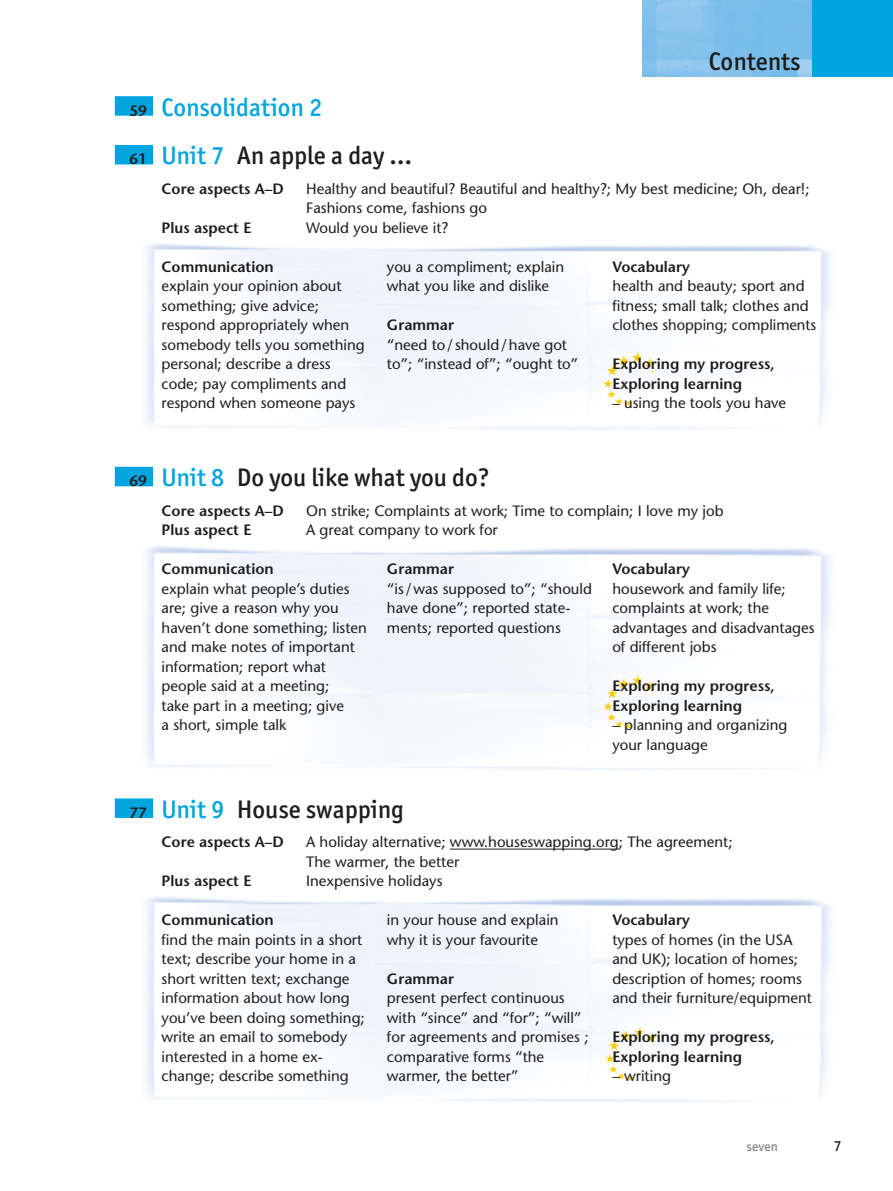
<style>
.page{position:relative;width:893px;height:1191px;background:#fff}
.page>*{position:absolute;margin:0;border:0;box-sizing:border-box;transform-origin:0 0}
.INH_01_Ü1{font:500 25.5px "Officina San ITC";color:#1d1d1b}
.INH_01_Ü1-2{font:500 25.5px "Officina San ITC";color:#00a5df}
.INH_04_CGV_Ü____Te{font:15px/19.5px "Stone Sans";color:#1d1d1b}
.INH_02_Aspects{font:15px/19.5px "Stone Sans";color:#1d1d1b}
.INH_03_CGV_Ü{font:15px/19.5px "Stone Sans";color:#1d1d1b}
.INH_03_CGV_Ü-2{font:600 15px/19.5px "Stone Sans";color:#1d1d1b}
.INH_02_Aspects-2{font:600 15px "Stone Sans";color:#1d1d1b}
.INH_04_CGV_Ü____Te-2{font:600 15px/19.5px "Stone Sans";color:#1d1d1b}
.Pagina{font:500 15px "Officina San ITC";color:#1d1d1b}
.Pagina-2{font:500 13.5px "Officina San ITC";letter-spacing:.01em;color:#878787}
.s1{font-family:"Stone Sans";font-weight:600;font-size:15px;color:#1d1d1b}
.s2{font-family:"Stone Sans";font-weight:600;font-size:15px}
.s3{color:#00a5df}
</style>
<div class="page">
<img style="left:604px;top:350px;width:57px;height:56px">
<img style="left:604px;top:672px;width:57px;height:57px">
<img style="left:606px;top:1024px;width:57px;height:57px">
<div style="left:812px;top:0;width:81px;height:77px;background:#00a5df"></div>
<div style="left:115px;top:467px;width:38px;height:19px;background:#00a5df"></div>
<div style="left:115px;top:145px;width:38px;height:19px;background:#00a5df"></div>
<div style="left:115px;top:96px;width:38px;height:20px;background:#00a5df"></div>
<div style="left:115px;top:798px;width:38px;height:20px;background:#00a5df"></div>
<hr style="left:450px;top:848px;width:169px;height:1px;background:#1d1d1b">
<p class="INH_01_Ü1-2" style="left:129px;top:92px;width:194px"><span class="s1">59</span> Consolidation 2</p>
<h1 class="INH_01_Ü1" style="left:709px;top:47px;width:93px">Contents</h1>
<p class="INH_01_Ü1" style="left:129px;top:141px;width:284px"><span class="s2">61</span> <span class="s3">Unit 7</span> An apple a day …</p>
<p class="INH_02_Aspects-2" style="left:162px;top:179px;width:124px">Core aspects A–D</p>
<p class="INH_02_Aspects" style="left:306px;top:179px;width:505px">Healthy and beautiful? Beautiful and healthy?; My best medicine; Oh, dear!;<br>Fashions come, fashions go</p>
<p class="INH_02_Aspects-2" style="left:162px;top:218px;width:91px">Plus aspect E</p>
<p class="INH_02_Aspects" style="left:306px;top:218px;width:144px">Would you believe it?</p>
<p class="INH_03_CGV_Ü-2" style="left:162px;top:257px;width:114px">Communication</p>
<p class="INH_04_CGV_Ü____Te" style="left:162px;top:276px;width:205px">explain your opinion about something; give advice; respond appropriately when somebody tells you something personal; describe a dress code; pay compliments and respond when someone pays</p>
<p class="INH_04_CGV_Ü____Te" style="left:387px;top:257px;width:179px">you a compliment; explain what you like and dislike</p>
<p class="INH_03_CGV_Ü-2" style="left:387px;top:315px;width:69px">Grammar</p>
<p class="INH_04_CGV_Ü____Te" style="left:387px;top:335px;width:193px">“need to/should/have got to”; “instead of”; “ought to”</p>
<p class="INH_03_CGV_Ü-2" style="left:612px;top:257px;width:79px">Vocabulary</p>
<p class="INH_04_CGV_Ü____Te" style="left:612px;top:276px;width:206px">health and beauty; sport and fitness; small talk; clothes and clothes shopping; compliments</p>
<p class="INH_04_CGV_Ü____Te-2" style="left:612px;top:354px;width:164px">Exploring my progress,<br>Exploring learning</p>
<p class="INH_04_CGV_Ü____Te" style="left:612px;top:393px;width:175px">– using the tools you have</p>
<p class="INH_01_Ü1" style="left:129px;top:463px;width:362px"><span class="s2">69</span> <span class="s3">Unit 8</span> Do you like what you do?</p>
<p class="INH_02_Aspects-2" style="left:162px;top:501px;width:124px">Core aspects A–D</p>
<p class="INH_02_Aspects" style="left:306px;top:500px;width:419px">On strike; Complaints at work; Time to complain; I love my job</p>
<p class="INH_02_Aspects-2" style="left:162px;top:520px;width:91px">Plus aspect E</p>
<p class="INH_02_Aspects" style="left:306px;top:520px;width:193px">A great company to work for</p>
<p class="INH_03_CGV_Ü-2" style="left:162px;top:559px;width:114px">Communication</p>
<p class="INH_03_CGV_Ü" style="left:162px;top:578px;width:207px">explain what people’s duties are; give a reason why you haven’t done something; listen and make notes of important information; report what people said at a meeting;<br>take part in a meeting; give<br>a short, simple talk</p>
<p class="INH_03_CGV_Ü-2" style="left:387px;top:559px;width:69px">Grammar</p>
<p class="INH_04_CGV_Ü____Te" style="left:387px;top:578px;width:207px">“is/was supposed to”; “should have done”; reported state&shy;ments; reported questions</p>
<p class="INH_03_CGV_Ü-2" style="left:612px;top:559px;width:79px">Vocabulary</p>
<p class="INH_04_CGV_Ü____Te" style="left:612px;top:578px;width:204px">housework and family life; complaints at work; the advantages and disadvantages of different jobs</p>
<p class="INH_04_CGV_Ü____Te-2" style="left:612px;top:676px;width:164px">Exploring my progress,<br>Exploring learning</p>
<p class="INH_04_CGV_Ü____Te" style="left:612px;top:715px;width:177px">– planning and organizing your language</p>
<p class="INH_01_Ü1" style="left:129px;top:794px;width:276px"><span class="s2">77</span> <span class="s3">Unit 9</span> House swapping</p>
<p class="INH_02_Aspects-2" style="left:162px;top:832px;width:124px">Core aspects A–D</p>
<p class="INH_02_Aspects" style="left:306px;top:832px;width:428px">A holiday alternative; www.houseswapping.org; The agreement;<br>The warmer, the better</p>
<p class="INH_02_Aspects-2" style="left:162px;top:871px;width:91px">Plus aspect E</p>
<p class="INH_02_Aspects" style="left:306px;top:871px;width:138px">Inexpensive holidays</p>
<p class="INH_03_CGV_Ü-2" style="left:162px;top:910px;width:114px">Communication</p>
<p class="INH_04_CGV_Ü____Te" style="left:162px;top:929px;width:205px">find the main points in a short text; describe your home in a short written text; exchange information about how long you’ve been doing something; write an email to somebody interested in a home ex&shy;change; describe something</p>
<p class="INH_04_CGV_Ü____Te" style="left:387px;top:910px;width:173px">in your house and explain why it is your favourite</p>
<p class="INH_03_CGV_Ü-2" style="left:387px;top:968px;width:69px">Grammar</p>
<p class="INH_04_CGV_Ü____Te" style="left:387px;top:988px;width:203px">present perfect continuous with “since” and “for”; “will” for agreements and promises ; comparative forms “the warmer, the better”</p>
<p class="INH_03_CGV_Ü-2" style="left:612px;top:910px;width:79px">Vocabulary</p>
<p class="INH_04_CGV_Ü____Te" style="left:612px;top:929px;width:201px">types of homes (in the USA and UK); location of homes; description of homes; rooms and their furniture/equipment</p>
<p class="INH_03_CGV_Ü-2" style="left:612px;top:1027px;width:164px">Exploring my progress,<br>Exploring learning</p>
<p class="INH_04_CGV_Ü____Te" style="left:612px;top:1066px;width:60px">– writing</p>
<p class="Pagina-2" style="left:746px;top:1138px;width:33px">seven</p>
<p class="Pagina" style="left:834px;top:1137px;width:9px">7</p>
</div>
